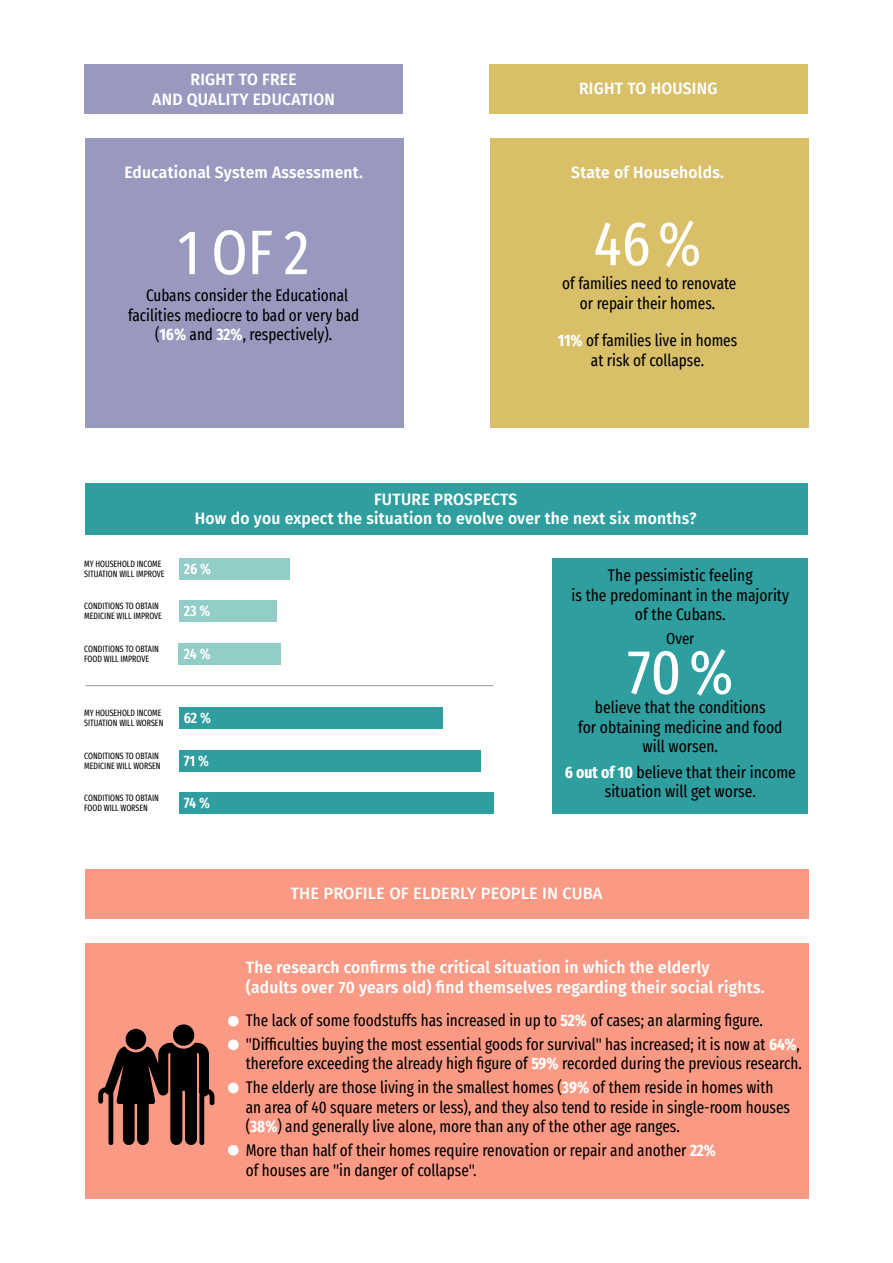
<style>
.page{position:relative;width:893px;height:1263px;background:#fff}
.page>*{position:absolute;margin:0;border:0;box-sizing:border-box;transform-origin:0 0}
.t1{font:extra-condensed 63px "Fira Sans";color:#fff}
.t2{font:extra-condensed 16.5px/19.5px "Fira Sans";color:#000;text-align:center}
.t3{font:600 16.5px/19.5px "Fira Sans";letter-spacing:.015em;color:#fff;text-align:center;scale:.95 1}
.t4{font:500 16.5px "Fira Sans";letter-spacing:.005em;color:#fff}
.t5{font:extra-condensed 15.75px "Fira Sans";color:#000}
.t6{font:600 extra-condensed 15px "Fira Sans";letter-spacing:-.005em;color:#fff}
.t7{font:extra-condensed 9px/9.8px "Fira Sans";color:#000;scale:.95 1}
.s1{font-weight:700;color:#fff}
</style>
<div class="page">
<div style="left:490px;top:138px;width:319px;height:289px;background:#d8bf68"></div>
<div style="left:489px;top:64px;width:319px;height:50px;background:#d8bf68"></div>
<div style="left:85px;top:943px;width:723px;height:256px;background:#fb9a84"></div>
<div style="left:85px;top:869px;width:723px;height:50px;background:#fb9a84"></div>
<div style="left:126px;top:1029px;width:20px;height:20px;background:#000;border-radius:50%"></div>
<div style="left:173px;top:1024px;width:21px;height:22px;background:#000;border-radius:50%"></div>
<svg style="left:98px;top:1043px;width:116px;height:102px"></svg>
<div style="left:228px;top:1016px;width:11px;height:10px;background:#fff;border-radius:50%"></div>
<div style="left:228px;top:1039px;width:11px;height:11px;background:#fff;border-radius:50%"></div>
<div style="left:228px;top:1083px;width:11px;height:10px;background:#fff;border-radius:50%"></div>
<div style="left:228px;top:1145px;width:11px;height:10px;background:#fff;border-radius:50%"></div>
<div style="left:85px;top:138px;width:319px;height:289px;background:#9998bf"></div>
<div style="left:84px;top:64px;width:319px;height:50px;background:#9998bf"></div>
<div style="left:85px;top:483px;width:723px;height:51px;background:#2e9e9f"></div>
<div style="left:553px;top:558px;width:255px;height:256px;background:#2e9e9f"></div>
<hr style="left:86px;top:685px;width:408px;height:1px;background:#9b9b9b">
<div style="left:179px;top:600px;width:98px;height:22px;background:#92cdc8"></div>
<div style="left:179px;top:558px;width:110px;height:21px;background:#92cdc8"></div>
<div style="left:179px;top:643px;width:102px;height:21px;background:#92cdc8"></div>
<div style="left:179px;top:707px;width:264px;height:22px;background:#2e9e9f"></div>
<div style="left:179px;top:750px;width:302px;height:21px;background:#2e9e9f"></div>
<div style="left:179px;top:793px;width:315px;height:21px;background:#2e9e9f"></div>
<p class="t3" style="left:152px;top:69px;width:194px">RIGHT TO FREE<br>AND QUALITY EDUCATION</p>
<p class="t3" style="left:124px;top:162px;width:253px">Educational System Assessment.</p>
<h1 class="t1" style="left:178px;top:205px;width:133px">1OF2</h1>
<p class="t2" style="left:128px;top:285px;width:233px">Cubans consider the Educational facilities mediocre to bad or very bad (<span class="s1">16%</span> and <span class="s1">32%</span>, respectively).</p>
<p class="t3" style="left:579px;top:78px;width:147px">RIGHT TO HOUSING</p>
<p class="t3" style="left:571px;top:162px;width:162px">State of Households.</p>
<h1 class="t1" style="left:594px;top:196px;width:109px">46%</h1>
<p class="t2" style="left:562px;top:273px;width:176px">of families need to renovate or repair their homes.</p>
<p class="t2" style="left:558px;top:330px;width:181px"><span class="s1">11%</span> of families live in homes at risk of collapse.</p>
<p class="t3" style="left:195px;top:488px;width:530px">FUTURE PROSPECTS<br>How do you expect the situation to evolve over the next six months?</p>
<p class="t7" style="left:84px;top:558px;width:86px;line-height:10.5px">MY HOUSEHOLD INCOME<br>SITUATION WILL IMPROVE</p>
<p class="t6" style="left:184px;top:556px;width:29px">26 %</p>
<p class="t7" style="left:84px;top:601px;width:83px">CONDITIONS TO OBTAIN<br>MEDICINE WILL IMPROVE</p>
<p class="t6" style="left:184px;top:599px;width:28px">23 %</p>
<p class="t7" style="left:84px;top:644px;width:80px">CONDITIONS TO OBTAIN<br>FOOD WILL IMPROVE</p>
<p class="t6" style="left:184px;top:641px;width:28px">24 %</p>
<p class="t7" style="left:84px;top:708px;width:85px">MY HOUSEHOLD INCOME<br>SITUATION WILL WORSEN</p>
<p class="t6" style="left:184px;top:706px;width:29px">62 %</p>
<p class="t7" style="left:84px;top:751px;width:82px">CONDITIONS TO OBTAIN<br>MEDICINE WILL WORSEN</p>
<p class="t6" style="left:184px;top:748px;width:27px">71 %</p>
<p class="t7" style="left:84px;top:793px;width:80px">CONDITIONS TO OBTAIN<br>FOOD WILL WORSEN</p>
<p class="t6" style="left:184px;top:791px;width:28px">74 %</p>
<p class="t2" style="left:571px;top:565px;width:219px">The pessimistic feeling<br>is the predominant in the majority of the Cubans.</p>
<p class="t5" style="left:666px;top:627px;width:30px">Over</p>
<h1 class="t1" style="left:627px;top:624px;width:108px">70%</h1>
<p class="t2" style="left:578px;top:717px;width:206px">for obtaining medicine and food will worsen.</p>
<p class="t2" style="left:565px;top:762px;width:233px"><span class="s1">6 out of 10</span> believe that their income situation will get worse.</p>
<p class="t2" style="left:595px;top:697px;width:172px">believe that the conditions</p>
<p class="t4" style="left:290px;top:880px;width:313px">THE PROFILE OF ELDERLY PEOPLE IN CUBA</p>
<p class="t3" style="left:246px;top:957px;width:548px;text-align:left">The research confirms the critical situation in which the elderly (adults over 70 years old) find themselves regarding their social rights.</p>
<p class="t2" style="left:246px;top:1008px;width:556px;line-height:24px;text-align:left">The lack of some foodstuffs has increased in up to <span class="s1">52%</span> of cases; an alarming figure. "Difficulties buying the most essential goods for survival" has increased; it is now at <span class="s1">64%</span>,</p>
<p class="t2" style="left:246px;top:1051px;width:558px;line-height:24px;text-align:left">therefore exceeding the already high figure of <span class="s1">59%</span> recorded during the previous research.<br>The elderly are those living in the smallest homes (<span class="s1">39%</span> of them reside in homes with</p>
<p class="t2" style="left:246px;top:1097px;width:546px;text-align:left">an area of 40 square meters or less), and they also tend to reside in single-room houses (<span class="s1">38%</span>) and generally live alone, more than any of the other age ranges.</p>
<p class="t2" style="left:246px;top:1140px;width:472px;text-align:left">More than half of their homes require renovation or repair and another <span class="s1">22% </span>of houses are "in danger of collapse".</p>
</div>
